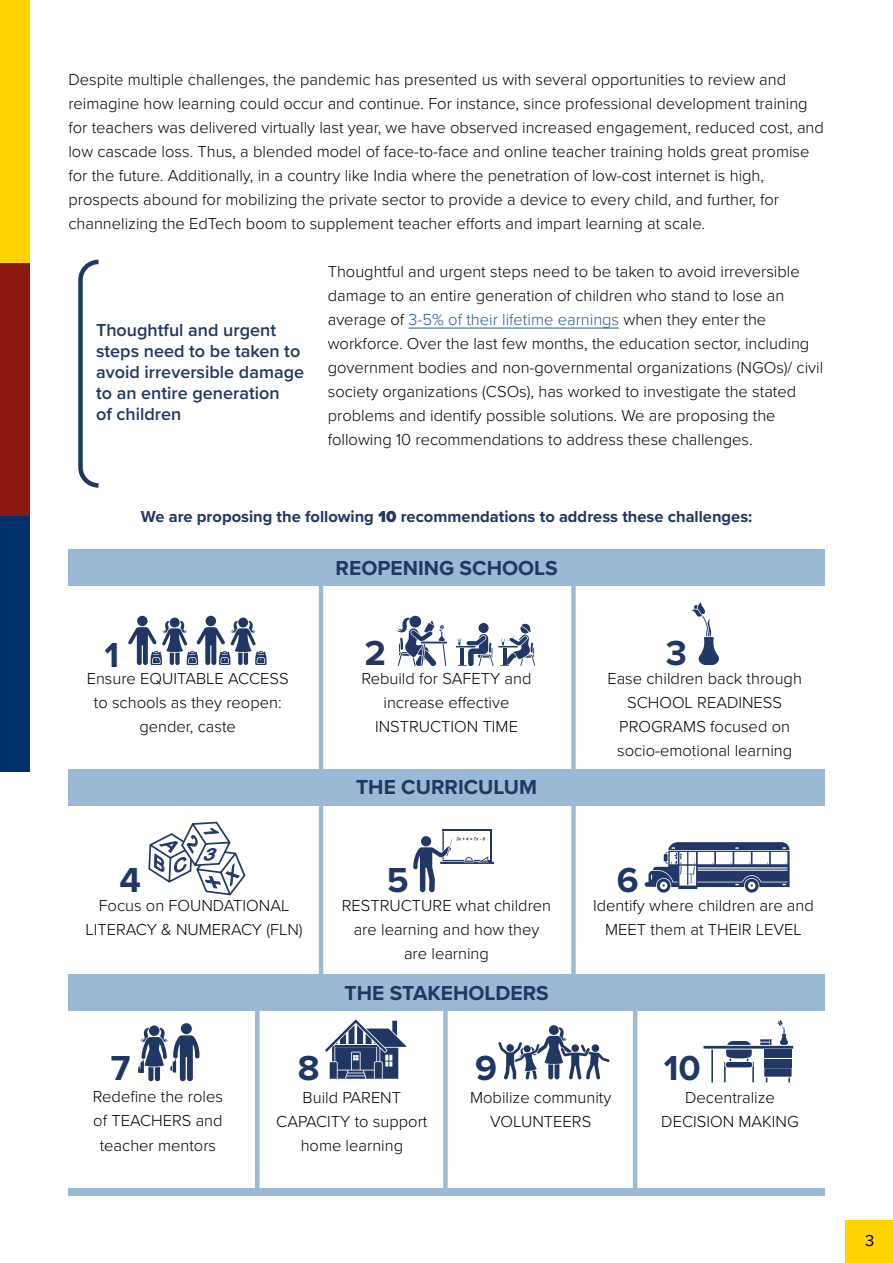
<style>
.page{position:relative;width:893px;height:1263px;background:#fff}
.page>*{position:absolute;margin:0;border:0;box-sizing:border-box;transform-origin:0 0}
.t1{font:700 36px "Proxima Nova";color:#203764}
.t2{font:700 21px "Proxima Nova";color:#203764}
.t3{font:600 18px/21px "Proxima Nova";color:#203764}
.t4{font:300 16.5px/24px "Proxima Nova";color:#000;text-align:center}
.t5{font:700 16.5px "Proxima Nova";color:#203764}
.t6{font:16.5px "Proxima Nova";color:#000}
.s1{color:#275b9b}
.s2{font-weight:900}
</style>
<div class="page">
<svg style="left:78px;top:259px;width:21px;height:229px"></svg>
<hr style="left:319px;top:572px;width:4px;height:197px;background:#9bb9d5">
<hr style="left:319px;top:792px;width:4px;height:185px;background:#9bb9d5">
<hr style="left:255px;top:1010px;width:4px;height:181px;background:#9bb9d5">
<div style="left:443px;top:1010px;width:5px;height:181px;background:#9bb9d5"></div>
<div style="left:571px;top:572px;width:5px;height:197px;background:#9bb9d5"></div>
<div style="left:571px;top:792px;width:5px;height:185px;background:#9bb9d5"></div>
<hr style="left:633px;top:1010px;width:4px;height:181px;background:#9bb9d5">
<div style="left:68px;top:550px;width:757px;height:36px;background:#9bb9d5"></div>
<div style="left:68px;top:769px;width:757px;height:36px;background:#9bb9d5"></div>
<div style="left:68px;top:974px;width:757px;height:36px;background:#9bb9d5"></div>
<div style="left:68px;top:1187px;width:757px;height:8px;background:#9bb9d5"></div>
<hr style="left:409px;top:328px;width:210px;height:1px;background:#275b9b">
<div style="left:170px;top:618px;width:10px;height:9px;background:#203764;border-radius:50%"></div>
<div style="left:137px;top:616px;width:11px;height:10px;background:#203764;border-radius:50%"></div>
<div style="left:238px;top:618px;width:10px;height:9px;background:#203764;border-radius:50%"></div>
<div style="left:206px;top:616px;width:10px;height:10px;background:#203764;border-radius:50%"></div>
<svg style="left:128px;top:621px;width:139px;height:44px"></svg>
<svg style="left:397px;top:616px;width:50px;height:49px"></svg>
<svg style="left:456px;top:624px;width:79px;height:41px"></svg>
<svg style="left:692px;top:602px;width:27px;height:63px"></svg>
<div style="left:181px;top:1023px;width:11px;height:11px;background:#203764;border-radius:50%"></div>
<svg style="left:138px;top:1027px;width:61px;height:54px"></svg>
<svg style="left:325px;top:1019px;width:81px;height:60px"></svg>
<svg style="left:549px;top:1025px;width:10px;height:10px"></svg>
<svg style="left:498px;top:1027px;width:111px;height:52px"></svg>
<hr style="left:703px;top:1046px;width:90px;height:2px;background:#203764">
<div style="left:764px;top:1049px;width:28px;height:9px;background:#203764"></div>
<div style="left:764px;top:1059px;width:28px;height:8px;background:#203764"></div>
<svg style="left:764px;top:1068px;width:28px;height:14px"></svg>
<svg style="left:711px;top:1049px;width:2px;height:33px"></svg>
<svg style="left:724px;top:1041px;width:30px;height:41px"></svg>
<svg style="left:760px;top:1020px;width:28px;height:25px"></svg>
<hr style="left:442px;top:829px;width:50px;height:2px;background:#213866">
<svg style="left:413px;top:831px;width:81px;height:61px"></svg>
<svg style="left:645px;top:842px;width:145px;height:51px"></svg>
<div style="left:845px;top:1220px;width:48px;height:43px;background:#ffd500"></div>
<div style="left:0;top:0;width:30px;height:263px;background:#ffd500"></div>
<div style="left:0;top:263px;width:30px;height:255px;background:#8c1812"></div>
<div style="left:0;top:517px;width:30px;height:255px;background:#00316b"></div>
<svg style="left:148px;top:822px;width:98px;height:74px"></svg>
<p class="t4" style="left:68px;top:67px;width:757px;text-align:left">Despite multiple challenges, the pandemic has presented us with several opportunities to review and reimagine how learning could occur and continue. For instance, since professional development training for teachers was delivered virtually last year, we have observed increased engagement, reduced cost, and low cascade loss. Thus, a blended model of face-to-face and online teacher training holds great promise for the future. Additionally, in a country like India where the penetration of low-cost internet is high, prospects abound for mobilizing the private sector to provide a device to every child, and further, for channelizing the EdTech boom to supplement teacher efforts and impart learning at scale.</p>
<p class="t4" style="left:328px;top:259px;width:497px;text-align:left">Thoughtful and urgent steps need to be taken to avoid irreversible damage to an entire generation of children who stand to lose an average of <span class="s1">3-5% of their lifetime earnings</span> when they enter the workforce. Over the last few months, the education sector, including government bodies and non-governmental organizations (NGOs)/ civil society organizations (CSOs), has worked to investigate the stated problems and identify possible solutions. We are proposing the following 10 recommendations to address these challenges.</p>
<p class="t3" style="left:96px;top:319px;width:210px">Thoughtful and urgent steps need to be taken to avoid irreversible damage to an entire generation<br>of children</p>
<p class="t5" style="left:141px;top:504px;width:613px">We are proposing the following <span class="s2">10</span> recommendations to address these challenges:</p>
<p class="t2" style="left:336px;top:552px;width:224px">REOPENING SCHOOLS</p>
<h1 class="t1" style="left:105px;top:628px;width:16px">1</h1>
<h1 class="t1" style="left:365px;top:626px;width:23px">2</h1>
<h1 class="t1" style="left:666px;top:626px;width:23px">3</h1>
<p class="t4" style="left:87px;top:665px;width:204px">Ensure EQUITABLE ACCESS to schools as they reopen: gender, caste</p>
<p class="t4" style="left:361px;top:665px;width:172px">Rebuild for SAFETY and increase effective<br>INSTRUCTION TIME</p>
<p class="t4" style="left:607px;top:665px;width:196px">Ease children back through<br>SCHOOL READINESS<br>PROGRAMS focused on socio-emotional learning</p>
<h1 class="t1" style="left:119px;top:853px;width:23px">4</h1>
<p class="t2" style="left:356px;top:771px;width:183px">THE CURRICULUM</p>
<h1 class="t1" style="left:387px;top:853px;width:23px">5</h1>
<h1 class="t1" style="left:617px;top:853px;width:23px">6</h1>
<p class="t4" style="left:85px;top:893px;width:219px">Focus on FOUNDATIONAL<br>LITERACY &amp; NUMERACY (FLN)</p>
<p class="t4" style="left:342px;top:893px;width:211px">RESTRUCTURE what children are learning and how they are learning</p>
<p class="t4" style="left:593px;top:893px;width:222px">Identify where children are and<br>MEET them at THEIR LEVEL</p>
<p class="t2" style="left:344px;top:978px;width:206px">THE STAKEHOLDERS</p>
<h1 class="t1" style="left:111px;top:1041px;width:21px">7</h1>
<h1 class="t1" style="left:298px;top:1041px;width:23px">8</h1>
<h1 class="t1" style="left:475px;top:1041px;width:23px">9</h1>
<h1 class="t1" style="left:664px;top:1041px;width:39px">10</h1>
<p class="t4" style="left:93px;top:1084px;width:132px">Redefine the roles of TEACHERS and teacher mentors</p>
<p class="t4" style="left:276px;top:1084px;width:153px">Build PARENT<br>CAPACITY to support home learning</p>
<p class="t4" style="left:470px;top:1084px;width:143px">Mobilize community<br>VOLUNTEERS</p>
<p class="t4" style="left:661px;top:1084px;width:139px">Decentralize<br>DECISION MAKING</p>
<p class="t6" style="left:865px;top:1228px;width:11px">3</p>
</div>
